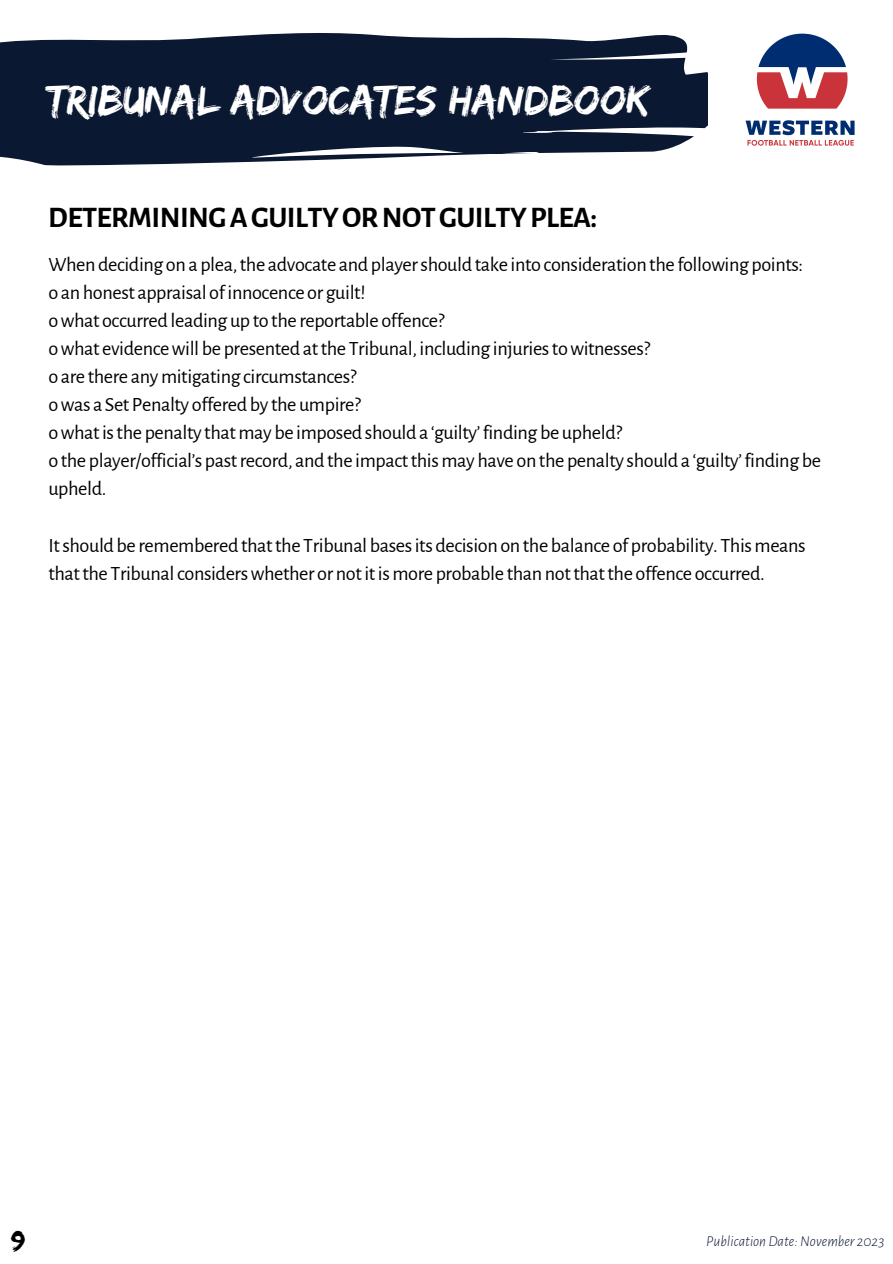
<style>
.page{position:relative;width:893px;height:1264px;background:#fff}
.page>*{position:absolute;margin:0;border:0;box-sizing:border-box;transform-origin:0 0}
.t1{font:43.05px "Edo";color:#fff}
.t2{font:700 30px "Alegreya Sans";letter-spacing:-.02em;color:#000}
.t3{font:27.75px "Edo";color:#000}
.t4{font:20.25px/28px "Alegreya Sans";letter-spacing:-.02em;color:#000}
.t5{font:italic 300 15px "Alegreya Sans";color:#0a1832}
</style>
<div class="page">
<svg style="left:0;top:33px;width:708px;height:133px;fill:#0a1832"></svg>
<img style="left:745px;top:33px;width:110px;height:113px">
<p class="t1" style="left:47px;top:75px;width:603px">TRIBUNAL ADVOCATES HANDBOOK</p>
<p class="t2" style="left:48px;top:202px;width:550px">DETERMININGAGUILTYORNOTGUILTYPLEA:</p>
<p class="t4" style="left:48px;top:250px;width:756px">Whendeciding onaplea,the advocate andplayershouldtake into considerationthe followingpoints:</p>
<p class="t4" style="left:48px;top:278px;width:319px">o anhonest appraisal ofinnocence or guilt!</p>
<p class="t4" style="left:48px;top:307px;width:397px">owhat occurredleadingupto the reportable offence?</p>
<p class="t4" style="left:48px;top:335px;width:603px">owhat evidencewillbepresentedatthe Tribunal, including injuriestowitnesses?</p>
<p class="t4" style="left:48px;top:363px;width:310px">o are there anymitigating circumstances?</p>
<p class="t4" style="left:48px;top:391px;width:314px">owas a SetPenalty offeredby theumpire?</p>
<p class="t4" style="left:48px;top:419px;width:575px">owhatisthepenalty thatmaybe imposedshoulda ‘guilty’findingbeupheld?</p>
<p class="t4" style="left:48px;top:447px;width:774px">o theplayer/official’spastrecord, andthe impactthismayhave onthepenalty shoulda ‘guilty’findingbe upheld.</p>
<p class="t4" style="left:48px;top:531px;width:758px">Itshouldbe rememberedthatthe Tribunalbasesitsdecisiononthebalance ofprobability. Thismeans thatthe Tribunalconsiderswhether ornotitismoreprobable thannotthatthe offence occurred.</p>
<p class="t3" style="left:11px;top:1224px;width:15px">9</p>
<p class="t5" style="left:706px;top:1233px;width:179px">Publication Date:November 2023</p>
</div>
